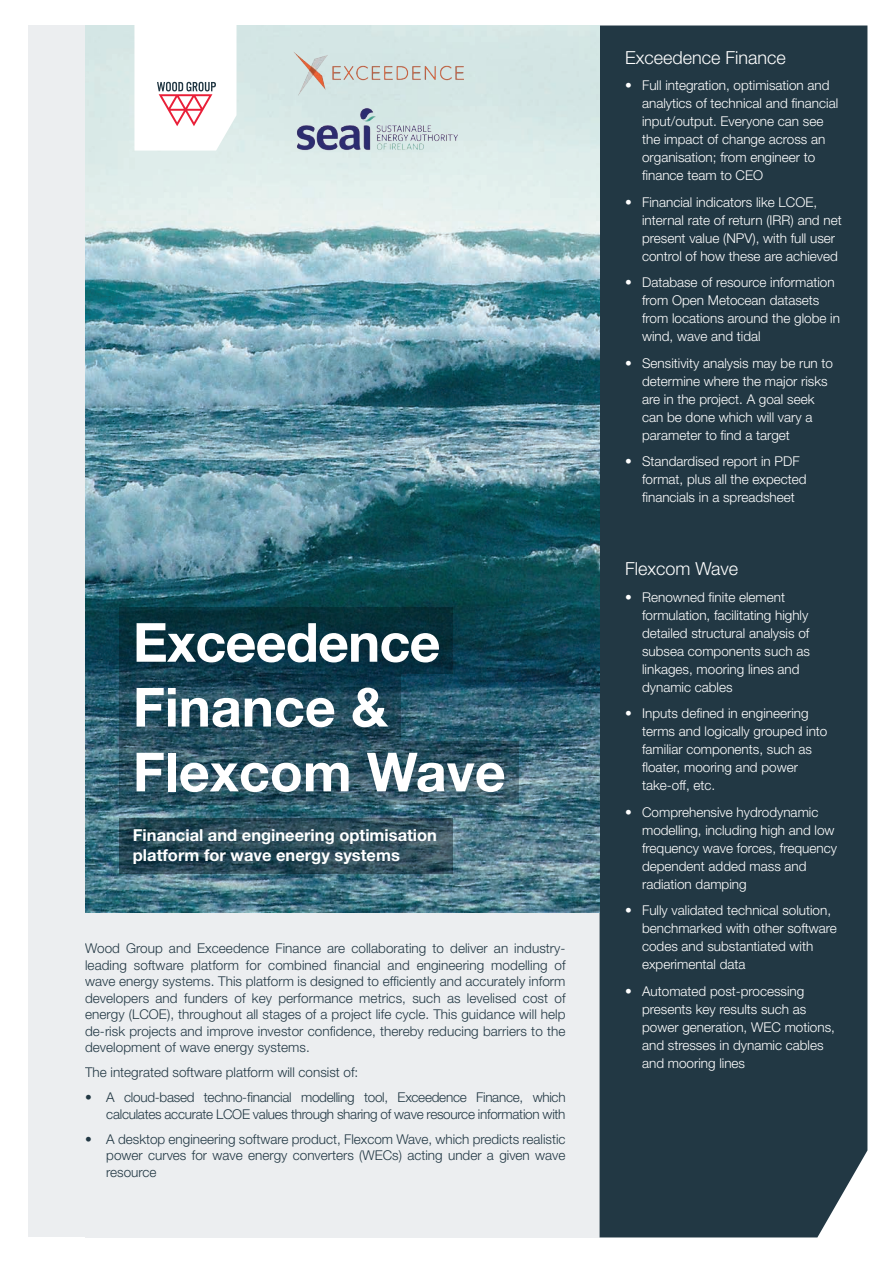
<style>
.page{position:relative;width:893px;height:1263px;background:#fff}
.page>*{position:absolute;margin:0;border:0;box-sizing:border-box;transform-origin:0 0}
.Title_18pt{font:700 54px/64.8px "Helvetica Neue LT Std";color:#fff}
.Heading_12pt{font:300 18px "Helvetica Neue LT Std";color:#fff}
.Title_18pt-2{font:700 16.5px/19.8px "Helvetica Neue LT Std";color:#fff}
.t1{font:300 13.5px/18px "Helvetica Neue LT Std";color:#fff}
.Body_text_9pt{font:300 13.5px/16.5px "Helvetica Neue LT Std";letter-spacing:-.01em;color:#223844;text-align:justify}
</style>
<div class="page">
<div style="left:85px;top:912px;width:515px;height:325px;background:#eceef0"></div>
<div style="left:600px;top:26px;width:267px;height:1211px;background:#223844"></div>
<img style="left:85px;top:26px;width:515px;height:886px">
<div style="left:28px;top:26px;width:57px;height:1211px;background:#eceef0"></div>
<svg style="left:119px;top:740px;width:400px;height:64px"></svg>
<svg style="left:119px;top:818px;width:334px;height:56px"></svg>
<svg style="left:119px;top:674px;width:282px;height:66px"></svg>
<svg style="left:119px;top:607px;width:334px;height:67px;fill:#06303c"></svg>
<img style="left:293px;top:51px;width:170px;height:45px">
<img style="left:293px;top:104px;width:170px;height:47px">
<svg style="left:134px;top:25px;width:102px;height:126px"></svg>
<p class="Title_18pt" style="left:133px;top:609px;width:374px">Exceedence<br>Finance &amp;<br>Flexcom Wave</p>
<p class="Title_18pt-2" style="left:133px;top:825px;width:306px">Financial and engineering optimisation platform for wave energy systems</p>
<p class="Body_text_9pt" style="left:85px;top:940px;width:482px">Wood Group and Exceedence Finance are collaborating to deliver an industry&shy;leading software platform for combined financial and engineering modelling of wave energy systems. This platform is designed to efficiently and accurately inform developers and funders of key performance metrics, such as levelised cost of energy (LCOE), throughout all stages of a project life cycle. This guidance will help de-risk projects and improve investor confidence, thereby reducing barriers to the development of wave energy systems.</p>
<p class="Body_text_9pt" style="left:85px;top:1064px;width:275px">The integrated software platform will consist of:</p>
<p class="Body_text_9pt" style="left:85px;top:1089px;width:482px;text-align:right">• A cloud-based techno-financial modelling tool, Exceedence Finance, which calculates accurate LCOE values through sharing of wave resource information with</p>
<p class="Body_text_9pt" style="left:106px;top:1130px;width:461px;text-indent:-21px">• A desktop engineering software product, Flexcom Wave, which predicts realistic power curves for wave energy converters (WECs) acting under a given wave resource</p>
<p class="Heading_12pt" style="left:625px;top:46px;width:162px">Exceedence Finance</p>
<p class="t1" style="left:642px;top:76px;width:198px;text-indent:-17px">• Full integration, optimisation and analytics of technical and financial input/output. Everyone can see the impact of change across an organisation; from engineer to finance team to CEO</p>
<p class="t1" style="left:642px;top:193px;width:201px;text-indent:-17px">• Financial indicators like LCOE, internal rate of return (IRR) and net present value (NPV), with full user control of how these are achieved</p>
<p class="t1" style="left:642px;top:273px;width:199px;text-indent:-17px">• Database of resource information from Open Metocean datasets from locations around the globe in wind, wave and tidal</p>
<p class="t1" style="left:642px;top:354px;width:193px;text-indent:-17px">• Sensitivity analysis may be run to determine where the major risks are in the project. A goal seek can be done which will vary a parameter to find a target</p>
<p class="t1" style="left:642px;top:452px;width:166px;text-indent:-17px">• Standardised report in PDF format, plus all the expected financials in a spreadsheet</p>
<p class="Heading_12pt" style="left:625px;top:558px;width:115px">Flexcom Wave</p>
<p class="t1" style="left:642px;top:588px;width:169px;text-indent:-17px">• Renowned finite element formulation, facilitating highly detailed structural analysis of subsea components such as linkages, mooring lines and dynamic cables</p>
<p class="t1" style="left:642px;top:704px;width:187px;text-indent:-17px">• Inputs defined in engineering terms and logically grouped into familiar components, such as floater, mooring and power take-off, etc.</p>
<p class="t1" style="left:642px;top:803px;width:196px;text-indent:-17px">• Comprehensive hydrodynamic modelling, including high and low frequency wave forces, frequency dependent added mass and radiation damping</p>
<p class="t1" style="left:642px;top:901px;width:196px;text-indent:-17px">• Fully validated technical solution, benchmarked with other software codes and substantiated with experimental data</p>
<p class="t1" style="left:642px;top:982px;width:194px;text-indent:-17px">• Automated post-processing presents key results such as power generation, WEC motions, and stresses in dynamic cables and mooring lines</p>
</div>
